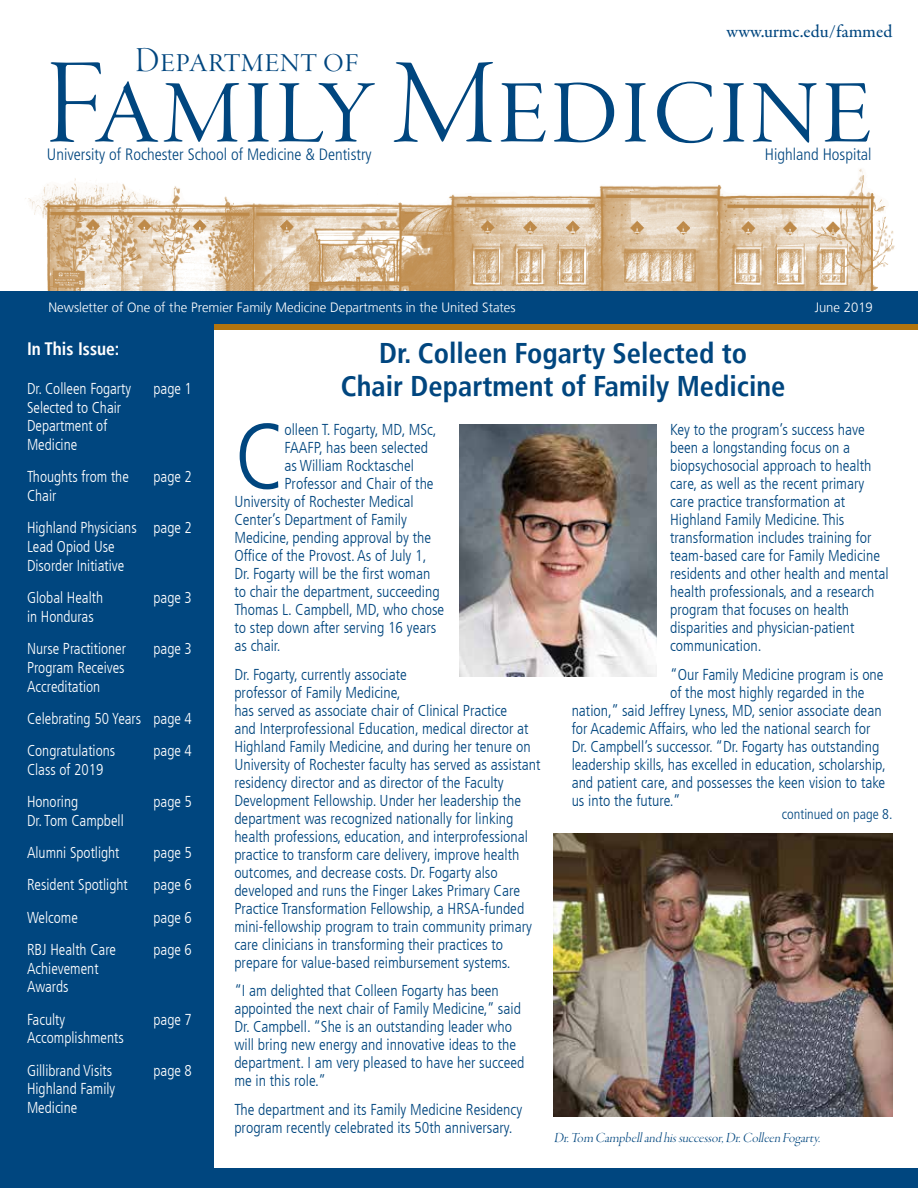
<style>
.page{position:relative;width:918px;height:1188px;background:#fff}
.page>*{position:absolute;margin:0;border:0;box-sizing:border-box;transform-origin:0 0}
.t1{font:124.5px "Garamond Premr Pro Lt Disp";letter-spacing:.005em;color:#00467f}
.t2{font:300 condensed 93.15px "Frutiger";color:#00467f}
.t3{font:36px "Garamond Premr Pro Lt Disp";letter-spacing:.005em;color:#00467f}
.t4{font:700 condensed 28.5px/33px "Frutiger";color:#00467f;text-align:center}
.t5{font:500 18px "Garamond Premr Pro";color:#00467f}
.t6{font:700 condensed 18px "Frutiger";color:#fff}
.t7{font:300 condensed 16.5px "Frutiger LT Pro";color:#00467f}
.t8{font:300 condensed 15.75px/18px "Frutiger";color:#00467f}
.t9{font:300 condensed 15.75px/18.8px "Frutiger";color:#fff}
.t10{font:italic 14.25px "Garamond Premr Pro Lt Disp";letter-spacing:-.205em;color:#00467f}
.t11{font:300 condensed 14.25px "Frutiger LT Pro";color:#00467f}
.t12{font:300 13.5px "Frutiger";color:#fff}
</style>
<div class="page">
<div style="left:0;top:1169px;width:918px;height:19px;background:#00467f"></div>
<div style="left:214px;top:324px;width:704px;height:5px;background:#b2740e"></div>
<div style="left:0;top:324px;width:214px;height:864px;background:#00467f"></div>
<img style="left:6px;top:169px;width:895px;height:123px">
<div style="left:0;top:292px;width:918px;height:32px;background:#00467f"></div>
<img style="left:459px;top:424px;width:198px;height:253px">
<img style="left:554px;top:834px;width:338px;height:283px">
<p class="t5" style="left:727px;top:21px;width:167px">www.urmc.edu/fammed</p>
<h3 class="t3" style="left:135px;top:40px;width:225px">Department of</h3>
<h1 class="t1" style="left:45px;top:36px;width:829px">Family Medicine</h1>
<p class="t7" style="left:47px;top:145px;width:326px">University of Rochester School of Medicine &amp; Dentistry</p>
<p class="t7" style="left:765px;top:145px;width:108px">Highland Hospital</p>
<p class="t12" style="left:49px;top:300px;width:469px">Newsletter of One of the Premier Family Medicine Departments in the United States</p>
<p class="t12" style="left:815px;top:300px;width:60px">June 2019</p>
<p class="t6" style="left:27px;top:338px;width:94px">In This Issue:</p>
<p class="t9" style="left:27px;top:379px;width:106px">Dr. Colleen Fogarty</p>
<p class="t9" style="left:154px;top:379px;width:40px">page 1</p>
<p class="t9" style="left:27px;top:398px;width:96px">Selected to Chair<br>Department of<br>Medicine</p>
<p class="t9" style="left:27px;top:468px;width:103px">Thoughts from the</p>
<p class="t9" style="left:154px;top:468px;width:40px">page 2</p>
<p class="t9" style="left:27px;top:480px;width:166px;line-height:32.2px">Chair<br>Highland Physicians page 2</p>
<p class="t9" style="left:27px;top:538px;width:99px">Lead Opiod Use<br>Disorder Initiative</p>
<p class="t9" style="left:27px;top:589px;width:78px">Global Health</p>
<p class="t9" style="left:154px;top:589px;width:40px">page 3</p>
<p class="t9" style="left:27px;top:601px;width:101px;line-height:32.2px">in Honduras<br>Nurse Practitioner</p>
<p class="t9" style="left:154px;top:640px;width:40px">page 3</p>
<p class="t9" style="left:27px;top:658px;width:99px">Program Receives<br>Accreditation</p>
<p class="t9" style="left:27px;top:703px;width:166px;line-height:32.2px">Celebrating 50 Years page 4<br>Congratulations</p>
<p class="t9" style="left:154px;top:742px;width:40px">page 4</p>
<p class="t9" style="left:27px;top:754px;width:78px;line-height:32.2px">Class of 2019<br>Honoring</p>
<p class="t9" style="left:27px;top:805px;width:98px;line-height:32.2px">Dr. Tom Campbell<br>Alumni Spotlight</p>
<p class="t9" style="left:154px;top:793px;width:40px">page 5</p>
<p class="t9" style="left:154px;top:844px;width:40px">page 5</p>
<p class="t9" style="left:27px;top:876px;width:102px">Resident Spotlight</p>
<p class="t9" style="left:154px;top:876px;width:40px">page 6</p>
<p class="t9" style="left:27px;top:908px;width:52px">Welcome</p>
<p class="t9" style="left:154px;top:908px;width:40px">page 6</p>
<p class="t9" style="left:27px;top:940px;width:91px">RBJ Health Care</p>
<p class="t9" style="left:154px;top:940px;width:40px">page 6</p>
<p class="t9" style="left:27px;top:959px;width:73px">Achievement<br>Awards</p>
<p class="t9" style="left:27px;top:1010px;width:40px">Faculty</p>
<p class="t9" style="left:154px;top:1010px;width:40px">page 7</p>
<p class="t9" style="left:27px;top:1022px;width:98px;line-height:32.2px">Accomplishments<br>Gillibrand Visits</p>
<p class="t9" style="left:154px;top:1061px;width:40px">page 8</p>
<p class="t9" style="left:27px;top:1080px;width:90px">Highland Family<br>Medicine</p>
<h3 class="t4" style="left:341px;top:337px;width:446px">Dr. Colleen Fogarty Selected to<br>Chair Department of Family Medicine</h3>
<h2 class="t2" style="left:234px;top:404px;width:52px">C</h2>
<p class="t8" style="left:284px;top:421px;width:154px">olleen T. Fogarty, MD, MSc,</p>
<p class="t8" style="left:284px;top:439px;width:145px">FAAFP, has been selected</p>
<p class="t8" style="left:284px;top:457px;width:131px">as William Rocktaschel</p>
<p class="t8" style="left:284px;top:475px;width:151px">Professor and Chair of the</p>
<p class="t8" style="left:234px;top:493px;width:181px">University of Rochester Medical</p>
<p class="t8" style="left:234px;top:511px;width:174px">Center’s Department of Family</p>
<p class="t8" style="left:234px;top:529px;width:198px">Medicine, pending approval by the</p>
<p class="t8" style="left:234px;top:547px;width:194px">Office of the Provost. As of July 1,</p>
<p class="t8" style="left:234px;top:565px;width:198px">Dr. Fogarty will be the first woman</p>
<p class="t8" style="left:234px;top:583px;width:207px">to chair the department, succeeding</p>
<p class="t8" style="left:234px;top:601px;width:211px">Thomas L. Campbell, MD, who chose</p>
<p class="t8" style="left:234px;top:619px;width:204px">to step down after serving 16 years</p>
<p class="t8" style="left:234px;top:637px;width:48px">as chair.</p>
<p class="t8" style="left:234px;top:665px;width:308px">Dr. Fogarty, currently associate<br>professor of Family Medicine,<br>has served as associate chair of Clinical Practice<br>and Interprofessional Education, medical director at Highland Family Medicine, and during her tenure on University of Rochester faculty has served as assistant residency director and as director of the Faculty Development Fellowship. Under her leadership the department was recognized nationally for linking health professions, education, and interprofessional practice to transform care delivery, improve health outcomes, and decrease costs. Dr. Fogarty also developed and runs the Finger Lakes Primary Care Practice Transformation Fellowship, a HRSA-funded mini-fellowship program to train community primary care clinicians in transforming their practices to prepare for value-based reimbursement systems.</p>
<p class="t8" style="left:234px;top:982px;width:292px">“I am delighted that Colleen Fogarty has been appointed the next chair of Family Medicine,” said Dr. Campbell. “She is an outstanding leader who will bring new energy and innovative ideas to the department. I am very pleased to have her succeed me in this role.”</p>
<p class="t8" style="left:234px;top:1101px;width:289px">The department and its Family Medicine Residency program recently celebrated its 50th anniversary.</p>
<p class="t8" style="left:670px;top:421px;width:220px">Key to the program’s success have been a longstanding focus on a biopsychosocial approach to health care, as well as the recent primary care practice transformation at Highland Family Medicine. This transformation includes training for team-based care for Family Medicine residents and other health and mental health professionals, and a research program that focuses on health disparities and physician-patient communication.</p>
<p class="t8" style="left:670px;top:665px;width:215px">“Our Family Medicine program is one</p>
<p class="t8" style="left:670px;top:683px;width:196px">of the most highly regarded in the</p>
<p class="t8" style="left:572px;top:701px;width:311px">nation,” said Jeffrey Lyness, MD, senior associate dean</p>
<p class="t8" style="left:572px;top:719px;width:300px">for Academic Affairs, who led the national search for</p>
<p class="t8" style="left:572px;top:737px;width:309px">Dr. Campbell’s successor. “Dr. Fogarty has outstanding</p>
<p class="t8" style="left:572px;top:755px;width:316px">leadership skills, has excelled in education, scholarship,</p>
<p class="t8" style="left:572px;top:773px;width:315px">and patient care, and possesses the keen vision to take</p>
<p class="t8" style="left:572px;top:791px;width:111px">us into the future.”</p>
<p class="t11" style="left:782px;top:806px;width:112px">continued on page 8.</p>
<p class="t10" style="left:554px;top:1129px;width:271px">Dr.Tom Camp belland hissuccessor,Dr.Colleen Fogarty.</p>
</div>
